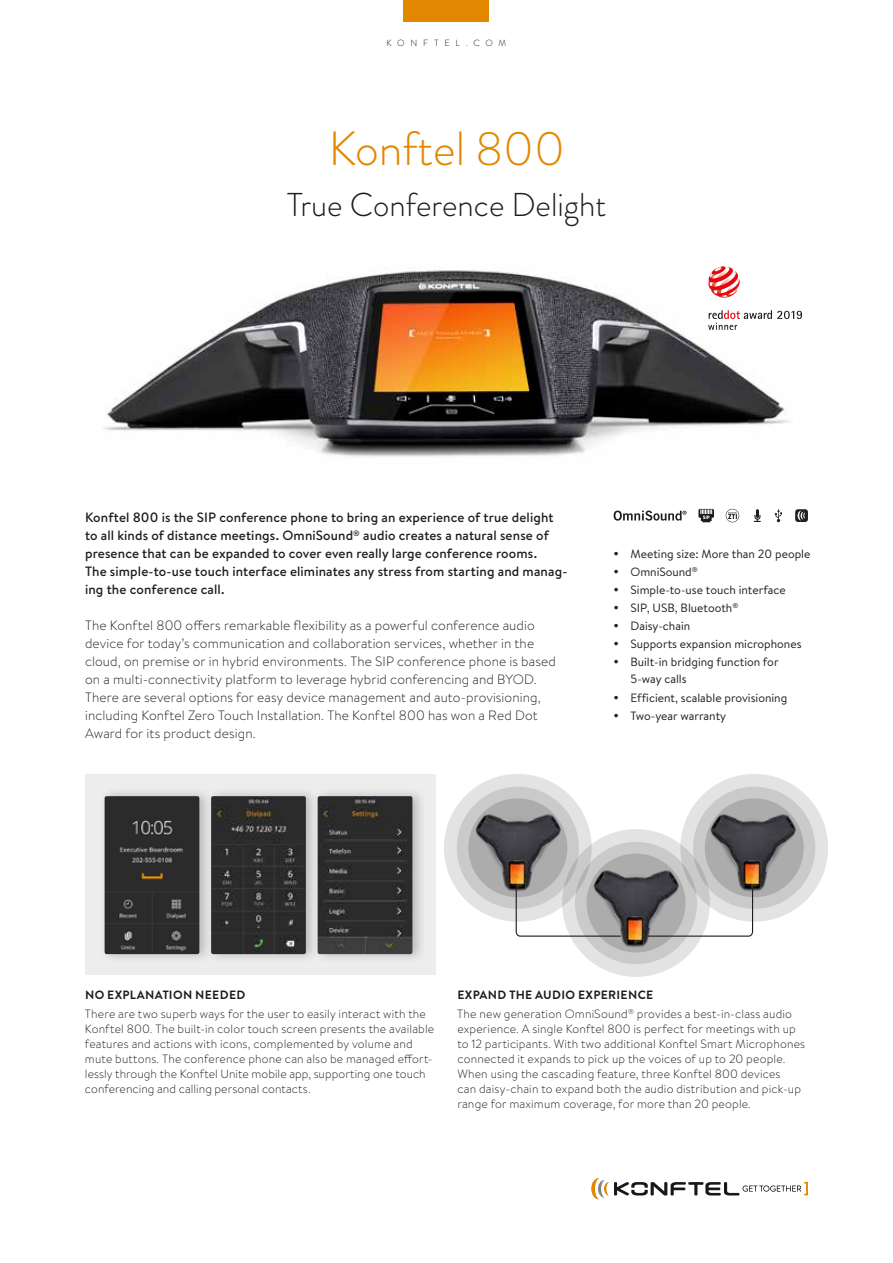
<style>
.page{position:relative;width:893px;height:1263px;background:#fff}
.page>*{position:absolute;margin:0;border:0;box-sizing:border-box;transform-origin:0 0}
.t1{font:300 48px "Brandon Grotesque";color:#e18800}
.t2{font:300 33px "Brandon Grotesque";color:#1d1d1b}
.t3{font:300 13.5px/18px "Brandon Text";letter-spacing:.01em;color:#1d1d1b}
.t4{font:500 13.5px/18px "Brandon Text";letter-spacing:.01em;color:#1d1d1b}
.t5{font:300 12px/15px "Brandon Text";letter-spacing:.015em;color:#1d1d1b}
.t6{font:12px/18px "Brandon Text";color:#1d1d1b}
.t7{font:700 12px "Brandon Grotesque";letter-spacing:.03em;color:#1d1d1b}
.t8{font:300 9px "Brandon Grotesque";letter-spacing:.64em;color:#1d1d1b}
</style>
<div class="page">
<svg style="left:591px;top:1178px;width:217px;height:21px"></svg>
<div style="left:404px;top:0;width:85px;height:21px;background:#e18800"></div>
<img style="left:104px;top:270px;width:685px;height:188px">
<div style="left:702px;top:260px;width:106px;height:76px;background:#fff"></div>
<svg style="left:708px;top:266px;width:32px;height:32px"></svg>
<svg style="left:708px;top:310px;width:94px;height:20px"></svg>
<div style="left:85px;top:774px;width:350px;height:200px;background:#ededed"></div>
<svg style="left:614px;top:511px;width:73px;height:10px"></svg>
<svg style="left:754px;top:509px;width:7px;height:13px"></svg>
<svg style="left:698px;top:509px;width:16px;height:13px"></svg>
<svg style="left:726px;top:509px;width:13px;height:13px"></svg>
<svg style="left:795px;top:509px;width:13px;height:13px"></svg>
<svg style="left:775px;top:509px;width:7px;height:13px"></svg>
<div style="left:444px;top:774px;width:148px;height:148px;background:#e3e3e3;border-radius:50%"></div>
<div style="left:457px;top:787px;width:122px;height:122px;background:#cacaca;border-radius:50%"></div>
<div style="left:468px;top:798px;width:99px;height:99px;background:#acacac;border-radius:50%"></div>
<div style="left:680px;top:774px;width:148px;height:148px;background:#e3e3e3;border-radius:50%"></div>
<div style="left:693px;top:787px;width:122px;height:122px;background:#cacaca;border-radius:50%"></div>
<div style="left:705px;top:798px;width:99px;height:99px;background:#acacac;border-radius:50%"></div>
<img style="left:473px;top:808px;width:89px;height:89px">
<img style="left:709px;top:808px;width:89px;height:89px">
<svg style="left:562px;top:829px;width:148px;height:148px;background:#dbdbdb"></svg>
<svg style="left:575px;top:842px;width:122px;height:122px;background:#c8c8c8"></svg>
<div style="left:587px;top:853px;width:98px;height:99px;background:#acacac;border-radius:50%"></div>
<img style="left:591px;top:863px;width:90px;height:89px">
<svg style="left:515px;top:888px;width:107px;height:49px"></svg>
<svg style="left:647px;top:888px;width:107px;height:49px"></svg>
<div style="left:313px;top:787px;width:114px;height:177px;background:#1d1d1b;opacity:.25"></div>
<img style="left:320px;top:796px;width:92px;height:158px">
<div style="left:206px;top:787px;width:114px;height:177px;background:#1d1d1b;opacity:.25"></div>
<img style="left:213px;top:796px;width:93px;height:158px">
<div style="left:100px;top:787px;width:113px;height:177px;background:#1d1d1b;opacity:.25"></div>
<img style="left:105px;top:796px;width:94px;height:158px">
<p class="t8" style="left:387px;top:36px;width:121px">KONFTEL.COM</p>
<h1 class="t1" style="left:328px;top:116px;width:238px">Konftel 800</h1>
<h2 class="t2" style="left:287px;top:183px;width:321px">True Conference Delight</h2>
<p class="t4" style="left:85px;top:508px;width:484px">Konftel 800 is the SIP conference phone to bring an experience of true delight to all kinds of distance meetings. OmniSound<sup>®</sup> audio creates a natural sense of presence that can be expanded to cover even really large conference rooms.<br>The simple-to-use touch interface eliminates any stress from starting and manag&shy;ing the conference call.</p>
<p class="t3" style="left:85px;top:616px;width:472px">The Konftel 800 offers remarkable flexibility as a powerful conference audio device for today’s communication and collaboration services, whether in the cloud, on premise or in hybrid environments. The SIP conference phone is based on a multi-connectivity platform to leverage hybrid conferencing and BYOD.<br>There are several options for easy device management and auto-provisioning, including Konftel Zero Touch Installation. The Konftel 800 has won a Red Dot Award for its product design.</p>
<p class="t6" style="left:631px;top:544px;width:181px">Meeting size: More than 20 people<br>OmniSound<sup>®<br></sup>Simple-to-use touch interface<br>SIP, USB, Bluetooth<sup>®<br></sup>Daisy-chain<br>Supports expansion microphones<br>Built-in bridging function for</p>
<p class="t6" style="left:631px;top:668px;width:158px;line-height:19.5px">5-way calls<br>Efficient, scalable provisioning</p>
<p class="t6" style="left:630px;top:706px;width:97px">Two-year warranty</p>
<p class="t7" style="left:85px;top:986px;width:162px">NO EXPLANATION NEEDED</p>
<p class="t5" style="left:85px;top:1006px;width:351px">There are two superb ways for the user to easily interact with the Konftel 800. The built-in color touch screen presents the available features and actions with icons, complemented by volume and mute buttons. The conference phone can also be managed effort&shy;lessly through the Konftel Unite mobile app, supporting one touch conferencing and calling personal contacts.</p>
<p class="t7" style="left:457px;top:986px;width:197px">EXPAND THE AUDIO EXPERIENCE</p>
<p class="t5" style="left:457px;top:1006px;width:349px">The new generation OmniSound<sup>®</sup> provides a best-in-class audio experience. A single Konftel 800 is perfect for meetings with up to 12 participants. With two additional Konftel Smart Microphones connected it expands to pick up the voices of up to 20 people.<br>When using the cascading feature, three Konftel 800 devices<br>can daisy-chain to expand both the audio distribution and pick-up range for maximum coverage, for more than 20 people.</p>
</div>
